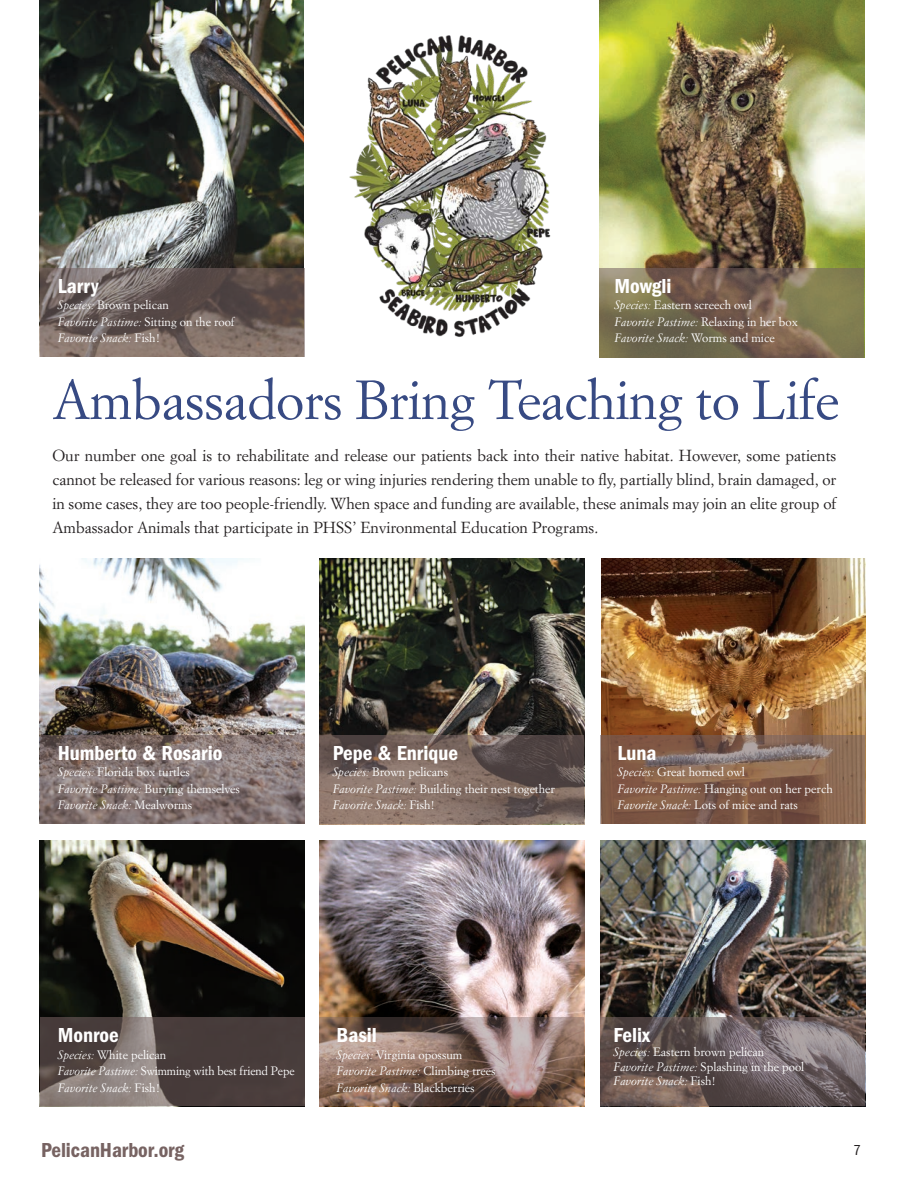
<style>
.page{position:relative;width:918px;height:1188px;background:#fff}
.page>*{position:absolute;margin:0;border:0;box-sizing:border-box;transform-origin:0 0}
.t1{font:54px "Simoncini Garamond";letter-spacing:-.01em;color:#374a83}
.mice_type{font:600 condensed 21px "Franklin Gothic";color:#fff}
.t2{font:600 condensed 21px "Franklin Gothic";letter-spacing:-.005em;color:#776362}
._2019_base_text{font:15.75px/24px "Simoncini Garamond";color:#231f20;text-align:justify}
.t3{font:condensed 15px "Franklin Gothic";color:#231f20}
.mice_type-2{font:12px "Simoncini Garamond";color:#fff}
.mice_type-3{font:italic 12px "Simoncini Garamond";color:#fff}
.s1{font-style:italic}
.s2{font-style:normal}
</style>
<div class="page">
<img style="left:600px;top:0;width:264px;height:268px">
<img style="left:40px;top:0;width:263px;height:268px">
<svg style="left:40px;top:268px;width:264px;height:89px;background:#6f615c"></svg>
<svg style="left:600px;top:268px;width:264px;height:90px;background:#7a6c51"></svg>
<img style="left:40px;top:840px;width:265px;height:267px">
<img style="left:40px;top:559px;width:264px;height:176px">
<img style="left:320px;top:840px;width:264px;height:267px">
<img style="left:600px;top:840px;width:265px;height:267px">
<svg style="left:40px;top:735px;width:264px;height:89px;background:#837371"></svg>
<img style="left:320px;top:559px;width:264px;height:176px">
<svg style="left:320px;top:735px;width:264px;height:89px;background:#75635c"></svg>
<img style="left:601px;top:559px;width:265px;height:265px">
<svg style="left:601px;top:735px;width:264px;height:89px;background:#82614f"></svg>
<svg style="left:40px;top:1018px;width:264px;height:88px;background:#5b4f4d"></svg>
<svg style="left:601px;top:1018px;width:264px;height:88px;background:#6b5e5e"></svg>
<svg style="left:320px;top:1018px;width:264px;height:88px;background:#866d63"></svg>
<img style="left:349px;top:35px;width:202px;height:302px">
<p class="mice_type" style="left:58px;top:274px;width:42px">Larry</p>
<p class="mice_type-2" style="left:58px;top:297px;width:113px"><span class="s1">Species:</span> Brown pelican</p>
<p class="mice_type-3" style="left:58px;top:314px;width:178px">Favorite Pastime: <span class="s2">Sitting on the roof</span></p>
<p class="mice_type-3" style="left:58px;top:331px;width:104px">Favorite Snack: <span class="s2">Fish!</span></p>
<p class="mice_type" style="left:614px;top:274px;width:59px">Mowgli</p>
<p class="mice_type-2" style="left:614px;top:297px;width:139px"><span class="s1">Species:</span> Eastern screech owl</p>
<p class="mice_type-3" style="left:614px;top:314px;width:185px">Favorite Pastime: <span class="s2">Relaxing in her box</span></p>
<p class="mice_type-3" style="left:614px;top:331px;width:162px">Favorite Snack: <span class="s2">Worms and mice</span></p>
<p class="t1" style="left:52px;top:367px;width:788px">Ambassadors Bring Teaching to Life</p>
<p class="_2019_base_text" style="left:52px;top:443px;width:786px">Our number one goal is to rehabilitate and release our patients back into their native habitat. However, some patients cannot be released for various reasons: leg or wing injuries rendering them unable to fly, partially blind, brain damaged, or in some cases, they are too people-friendly. When space and funding are available, these animals may join an elite group of Ambassador Animals that participate in PHSS’ Environmental Education Programs.</p>
<p class="mice_type" style="left:58px;top:741px;width:166px">Humberto &amp; Rosario</p>
<p class="mice_type-2" style="left:58px;top:765px;width:134px"><span class="s1">Species:</span> Florida box turtles</p>
<p class="mice_type-2" style="left:58px;top:781px;width:184px"><span class="s1">Favorite Pastime:</span> Burying themselves</p>
<p class="mice_type-3" style="left:58px;top:798px;width:136px">Favorite Snack: <span class="s2">Mealworms</span></p>
<p class="mice_type" style="left:333px;top:741px;width:127px">Pepe &amp; Enrique</p>
<p class="mice_type-2" style="left:333px;top:765px;width:117px"><span class="s1">Species:</span> Brown pelicans</p>
<p class="mice_type-2" style="left:333px;top:781px;width:224px"><span class="s1">Favorite Pastime:</span> Building their nest together</p>
<p class="mice_type-3" style="left:333px;top:798px;width:104px">Favorite Snack: <span class="s2">Fish!</span></p>
<p class="mice_type" style="left:618px;top:741px;width:40px">Luna</p>
<p class="mice_type-2" style="left:618px;top:765px;width:129px"><span class="s1">Species:</span> Great horned owl</p>
<p class="mice_type-2" style="left:618px;top:781px;width:217px"><span class="s1">Favorite Pastime:</span> Hanging out on her perch</p>
<p class="mice_type-2" style="left:618px;top:798px;width:182px"><span class="s1">Favorite Snack:</span> Lots of mice and rats</p>
<p class="mice_type" style="left:58px;top:1023px;width:63px">Monroe</p>
<p class="mice_type-2" style="left:58px;top:1047px;width:110px"><span class="s1">Species:</span> White pelican</p>
<p class="mice_type-2" style="left:58px;top:1064px;width:238px"><span class="s1">Favorite Pastime:</span> Swimming with best friend Pepe</p>
<p class="mice_type-3" style="left:58px;top:1080px;width:104px">Favorite Snack: <span class="s2">Fish!</span></p>
<p class="mice_type" style="left:337px;top:1023px;width:42px">Basil</p>
<p class="mice_type-2" style="left:337px;top:1047px;width:127px"><span class="s1">Species:</span> Virginia opossum</p>
<p class="mice_type-3" style="left:337px;top:1064px;width:161px">Favorite Pastime: <span class="s2">Climbing trees</span></p>
<p class="mice_type-3" style="left:337px;top:1080px;width:140px">Favorite Snack: <span class="s2">Blackberries</span></p>
<p class="mice_type" style="left:614px;top:1023px;width:38px">Felix</p>
<p class="mice_type-2" style="left:614px;top:1045px;width:152px"><span class="s1">Species:</span> Eastern brown pelican</p>
<p class="mice_type-2" style="left:614px;top:1059px;width:192px"><span class="s1">Favorite Pastime:</span> Splashing in the pool</p>
<p class="mice_type-3" style="left:614px;top:1073px;width:104px">Favorite Snack: <span class="s2">Fish!</span></p>
<p class="t2" style="left:41px;top:1138px;width:145px">PelicanHarbor.org</p>
<p class="t3" style="left:853px;top:1142px;width:9px">7</p>
</div>
